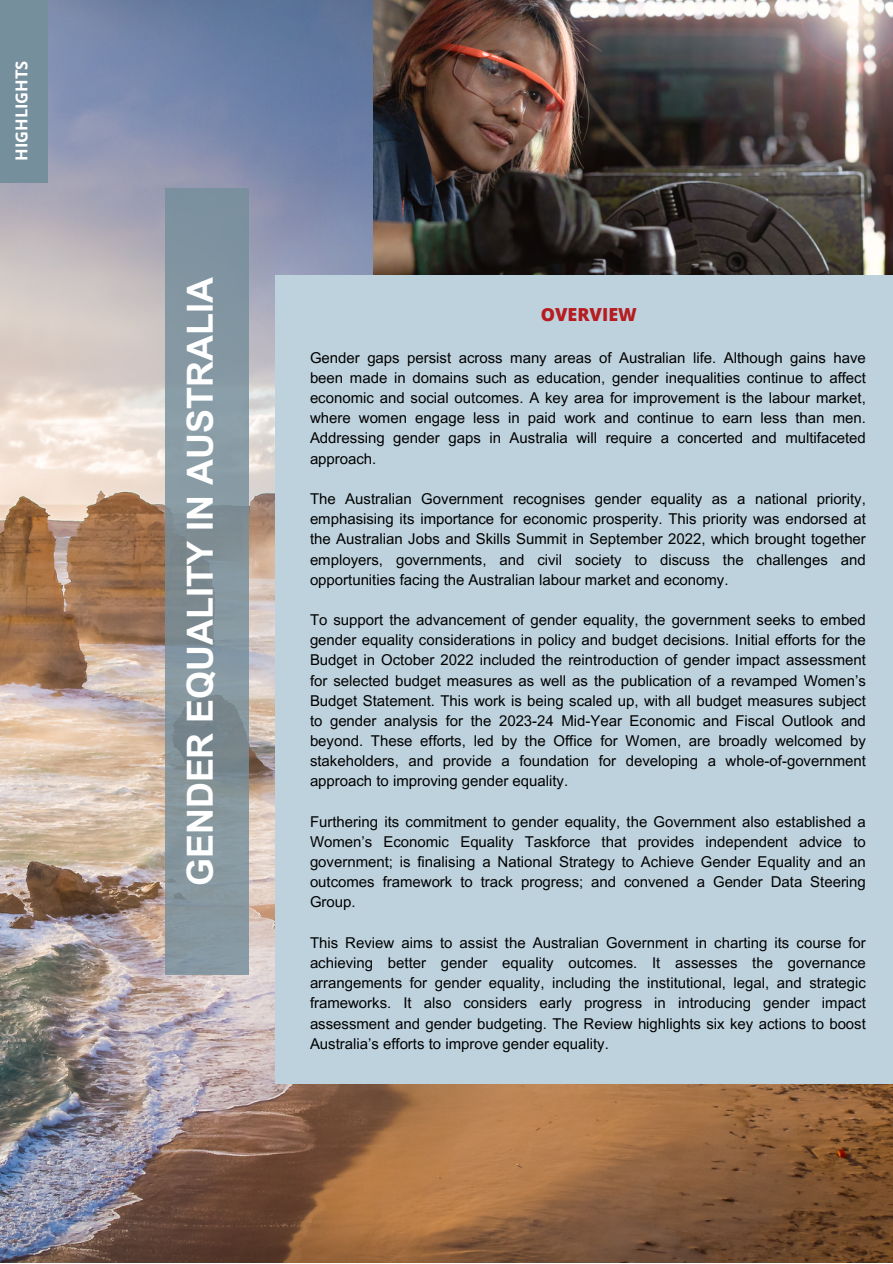
<style>
.page{position:relative;width:893px;height:1264px;background:#fff}
.page>*{position:absolute;margin:0;border:0;box-sizing:border-box;transform-origin:0 0}
.t1{font:700 36px "Arial MT Pro";color:#fff}
.t2{font:800 18px "Open Sans";color:#b61c20}
.t3{font:700 16.5px "Open Sans";color:#fff}
.t4{font:15px/20.1px "Arial MT Pro";color:#000;text-align:justify}
</style>
<div class="page">
<img style="left:0;top:0;width:892px;height:1262px">
<svg style="left:165px;top:189px;width:83px;height:785px;background:#83949d"></svg>
<div style="left:0;top:0;width:48px;height:183px;background:#768f9c"></div>
<img style="left:373px;top:0;width:519px;height:275px">
<div style="left:275px;top:275px;width:617px;height:809px;background:#bed2dd"></div>
<p class="t3" style="left:10px;top:161px;width:102px;rotate:-90deg">HIGHLIGHTS</p>
<p class="t1" style="left:186px;top:886px;width:610px;rotate:-90deg">GENDER EQUALITY IN AUSTRALIA</p>
<p class="t2" style="left:540px;top:302px;width:98px">OVERVIEW</p>
<p class="t4" style="left:310px;top:349px;width:557px">Gender gaps persist across many areas of Australian life. Although gains have been made in domains such as education, gender inequalities continue to affect economic and social outcomes. A key area for improvement is the labour market, where women engage less in paid work and continue to earn less than men.<br>Addressing gender gaps in Australia will require a concerted and multifaceted approach.</p>
<p class="t4" style="left:310px;top:490px;width:557px">The Australian Government recognises gender equality as a national priority, emphasising its importance for economic prosperity. This priority was endorsed at the Australian Jobs and Skills Summit in September 2022, which brought together employers, governments, and civil society to discuss the challenges and opportunities facing the Australian labour market and economy.</p>
<p class="t4" style="left:310px;top:611px;width:557px">To support the advancement of gender equality, the government seeks to embed gender equality considerations in policy and budget decisions. Initial efforts for the Budget in October 2022 included the reintroduction of gender impact assessment for selected budget measures as well as the publication of a revamped Women’s Budget Statement. This work is being scaled up, with all budget measures subject to gender analysis for the 2023-24 Mid-Year Economic and Fiscal Outlook and beyond. These efforts, led by the Office for Women, are broadly welcomed by stakeholders, and provide a foundation for developing a whole-of-government approach to improving gender equality.</p>
<p class="t4" style="left:310px;top:813px;width:557px">Furthering its commitment to gender equality, the Government also established a Women’s Economic Equality Taskforce that provides independent advice to government; is finalising a National Strategy to Achieve Gender Equality and an outcomes framework to track progress; and convened a Gender Data Steering Group.</p>
<p class="t4" style="left:310px;top:934px;width:557px">This Review aims to assist the Australian Government in charting its course for achieving better gender equality outcomes. It assesses the governance arrangements for gender equality, including the institutional, legal, and strategic frameworks. It also considers early progress in introducing gender impact assessment and gender budgeting. The Review highlights six key actions to boost Australia’s efforts to improve gender equality.</p>
</div>
